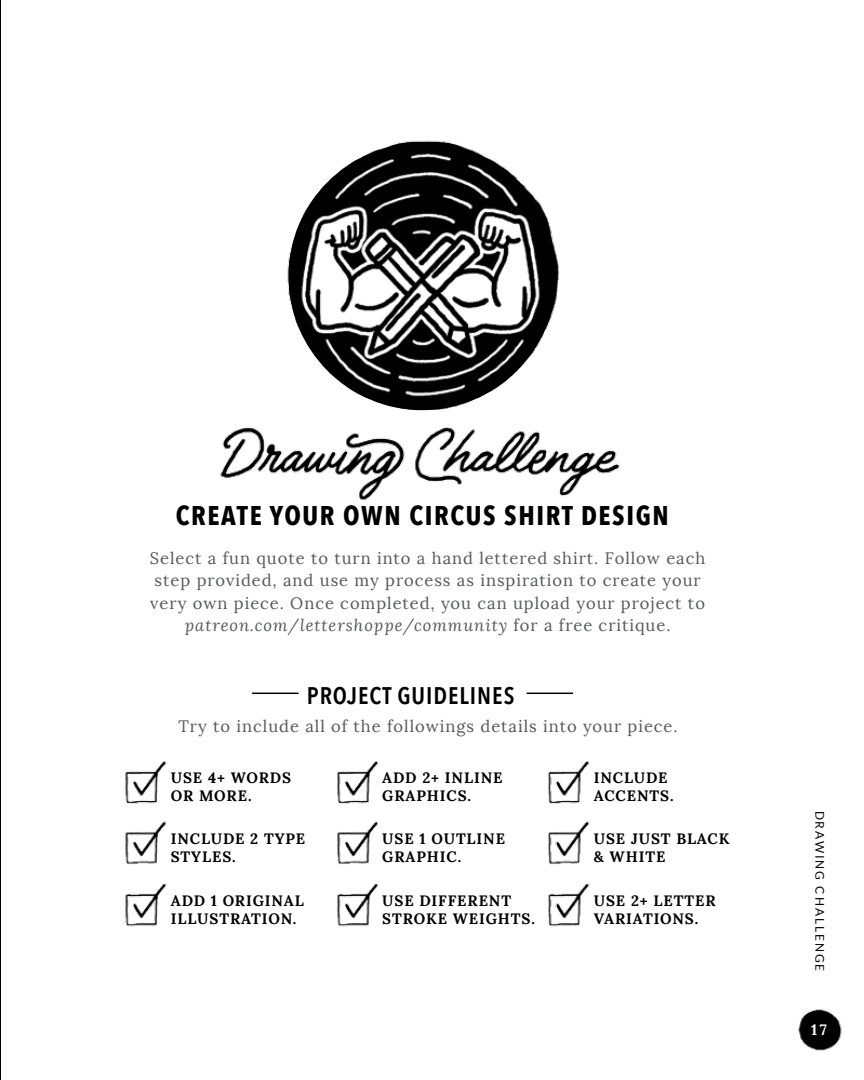
<style>
.page{position:relative;width:864px;height:1080px;background:#fff}
.page>*{position:absolute;margin:0;border:0;box-sizing:border-box;transform-origin:0 0}
.t1{font:700 27px "Avenir Next Condensed";letter-spacing:.06em;color:#000}
.t2{font:600 24px "Avenir Next Condensed";letter-spacing:.04em;color:#000}
.t3{font:16.5px/22.5px "Lora";letter-spacing:.06em;color:#58595b;text-align:center}
.t4{font:700 15px/18px "Lora";letter-spacing:.06em;color:#000}
.t5{font:700 15px "Lora";color:#fff}
.t6{font:12px "Lato";letter-spacing:.16em;color:#000}
.s1{font-style:italic}
</style>
<div class="page">
<img style="left:0;top:0;width:842px;height:1080px">
<hr style="left:252px;top:693px;width:47px;height:1px;background:#000">
<hr style="left:527px;top:693px;width:46px;height:1px;background:#000">
<h1 class="t1" style="left:176px;top:499px;width:494px">CREATE YOUR OWN CIRCUS SHIRT DESIGN</h1>
<p class="t3" style="left:150px;top:547px;width:557px">Select a fun quote to turn into a hand lettered shirt. Follow each step provided, and use my process as inspiration to create your very own piece. Once completed, you can upload your project to <span class="s1">patreon.com/lettershoppe/community</span> for a free critique.</p>
<h2 class="t2" style="left:307px;top:675px;width:209px">PROJECT GUIDELINES</h2>
<p class="t3" style="left:178px;top:715px;width:501px">Try to include all of the followings details into your piece.</p>
<p class="t4" style="left:171px;top:768px;width:122px">USE 4+ WORDS<br>OR MORE.</p>
<p class="t4" style="left:382px;top:768px;width:122px">ADD 2+ INLINE<br>GRAPHICS.</p>
<p class="t4" style="left:594px;top:768px;width:81px">INCLUDE<br>ACCENTS.</p>
<p class="t4" style="left:171px;top:830px;width:136px">INCLUDE 2 TYPE<br>STYLES.</p>
<p class="t4" style="left:382px;top:830px;width:124px">USE 1 OUTLINE<br>GRAPHIC.</p>
<p class="t4" style="left:594px;top:830px;width:137px">USE JUST BLACK &amp; WHITE</p>
<p class="t4" style="left:171px;top:891px;width:135px">ADD 1 ORIGINAL<br>ILLUSTRATION.</p>
<p class="t4" style="left:382px;top:891px;width:154px">USE DIFFERENT<br>STROKE WEIGHTS.</p>
<p class="t4" style="left:594px;top:891px;width:123px">USE 2+ LETTER<br>VARIATIONS.</p>
<p class="t6" style="left:826px;top:811px;width:162px;rotate:90deg">DRAWING CHALLENGE</p>
<p class="t5" style="left:811px;top:1020px;width:17px">17</p>
</div>
